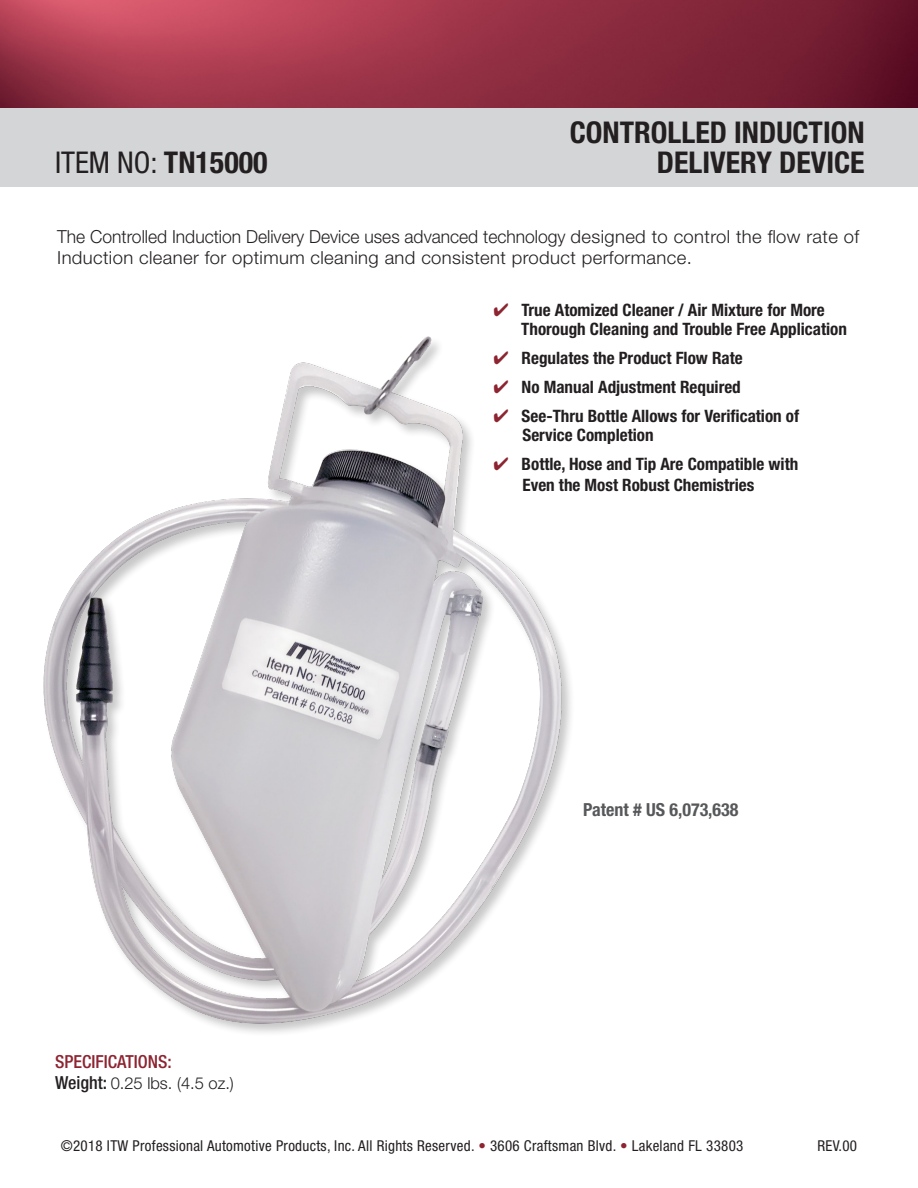
<style>
.page{position:relative;width:918px;height:1188px;background:#fff}
.page>*{position:absolute;margin:0;border:0;box-sizing:border-box;transform-origin:0 0}
.t1{font:700 condensed 30px/30px "Helvetica Neue LT Std";color:#231f20;text-align:right}
.t2{font:condensed 30px "Helvetica Neue LT Std";color:#231f20}
.t3{font:300 18px/21px "Helvetica Neue LT Std";letter-spacing:.02em;color:#231f20}
.t4{font:700 condensed 18px "Helvetica Neue LT Std";color:#57585a}
.t5{font:500 condensed 18px "Helvetica Neue LT Std";color:#8d2431}
.t6{font:700 condensed 17.1px/18.5px "Helvetica Neue LT Std";color:#231f20}
.t7{font:300 16.5px "Helvetica Neue LT Std";color:#231f20}
.t8{font:condensed 15px "Helvetica Neue";letter-spacing:.02em;color:#231f20}
.s1{font-weight:700}
.s2{color:#8d2431}
.s3{font-weight:500;font-stretch:condensed;font-size:18px}
</style>
<div class="page">
<img style="left:0;top:0;width:918px;height:108px">
<div style="left:0;top:108px;width:918px;height:79px;background:#d4d5d7"></div>
<img style="left:43px;top:336px;width:528px;height:697px">
<p class="t2" style="left:55px;top:145px;width:214px">ITEM NO: <span class="s1">TN15000</span></p>
<p class="t1" style="left:570px;top:117px;width:296px">CONTROLLED INDUCTION<br>DELIVERY DEVICE</p>
<p class="t3" style="left:57px;top:226px;width:803px">The Controlled Induction Delivery Device uses advanced technology designed to control the flow rate of<br>Induction cleaner for optimum cleaning and consistent product performance.</p>
<p class="t6" style="left:521px;top:301px;width:327px;text-indent:-28px"><span class="s2">✔</span> True Atomized Cleaner / Air Mixture for More<br>Thorough Cleaning and Trouble Free Application</p>
<p class="t6" style="left:493px;top:348px;width:251px"><span class="s2">✔</span> Regulates the Product Flow Rate</p>
<p class="t6" style="left:493px;top:377px;width:249px"><span class="s2">✔</span> No Manual Adjustment Required</p>
<p class="t6" style="left:522px;top:407px;width:278px;text-indent:-29px"><span class="s2">✔</span> See-Thru Bottle Allows for Verification of<br>Service Completion</p>
<p class="t6" style="left:523px;top:453px;width:277px;line-height:21px;text-indent:-29px"><span class="s2">✔</span> Bottle, Hose and Tip Are Compatible with<br>Even the Most Robust Chemistries</p>
<p class="t5" style="left:55px;top:1051px;width:118px">SPECIFICATIONS:</p>
<p class="t7" style="left:55px;top:1073px;width:180px"><span class="s3">Weight:</span> 0.25 lbs. (4.5 oz.)</p>
<p class="t4" style="left:583px;top:798px;width:157px">Patent # US 6,073,638</p>
<p class="t8" style="left:61px;top:1137px;width:684px">©2018 ITW Professional Automotive Products, Inc. All Rights Reserved. <span class="s2">•</span> 3606 Craftsman Blvd. <span class="s2">•</span> Lakeland FL 33803</p>
<p class="t8" style="left:817px;top:1137px;width:41px">REV.00</p>
</div>
